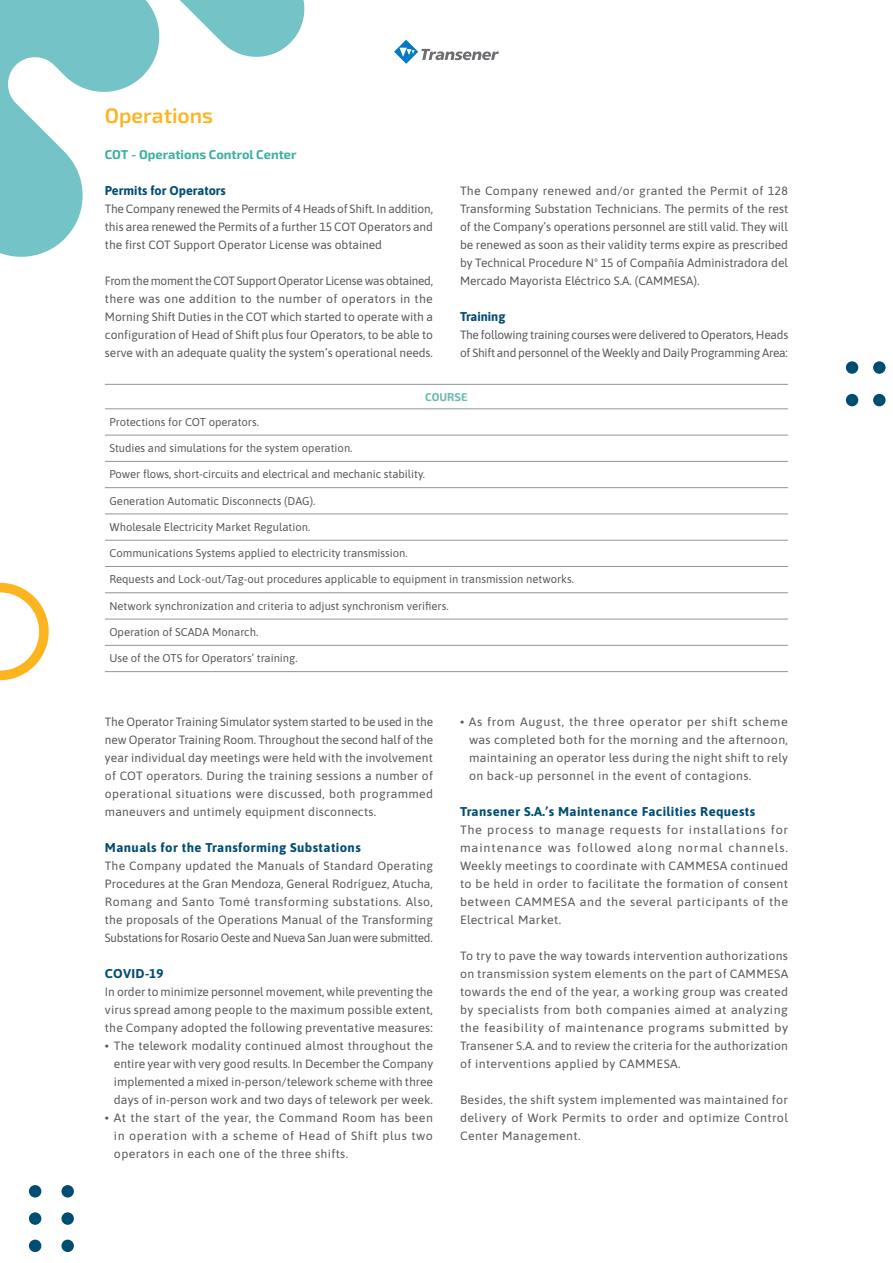
<style>
.page{position:relative;width:893px;height:1263px;background:#fff}
.page>*{position:absolute;margin:0;border:0;box-sizing:border-box;transform-origin:0 0}
.t1{font:600 21px "Exo 2";color:#fcb51e}
.t2{font:700 12.75px "Asap";letter-spacing:.03em;color:#004d74}
.t3{font:700 12.75px "Asap";color:#004d74}
.t4{font:700 12.75px "Exo 2";color:#3db0a1}
.t5{font:12px/18px "Asap";letter-spacing:.01em;color:#58595b;text-align:justify}
.t6{font:12px/18px "Asap";letter-spacing:.01em;color:#58595b;text-align:justify;scale:1.05 1}
.t7{font:12px/18px "Asap";letter-spacing:-.015em;color:#58595b}
.t8{font:11.25px "Asap";color:#58595b}
.t9{font:700 11.25px "Exo 2";color:#6dbcb1}
</style>
<div class="page">
<svg style="left:495px;top:51px;width:4px;height:4px"></svg>
<svg style="left:0;top:0;width:495px;height:257px"></svg>
<svg style="left:0;top:583px;width:49px;height:97px"></svg>
<div style="left:873px;top:361px;width:13px;height:13px;background:#004d74;border-radius:50%"></div>
<div style="left:873px;top:394px;width:13px;height:12px;background:#004d74;border-radius:50%"></div>
<div style="left:846px;top:361px;width:12px;height:13px;background:#004d74;border-radius:50%"></div>
<div style="left:846px;top:394px;width:12px;height:12px;background:#004d74;border-radius:50%"></div>
<div style="left:61px;top:1212px;width:13px;height:13px;background:#004d74;border-radius:50%"></div>
<div style="left:29px;top:1212px;width:12px;height:13px;background:#004d74;border-radius:50%"></div>
<div style="left:61px;top:1185px;width:13px;height:12px;background:#004d74;border-radius:50%"></div>
<div style="left:29px;top:1185px;width:12px;height:12px;background:#004d74;border-radius:50%"></div>
<div style="left:61px;top:1239px;width:13px;height:13px;background:#004d74;border-radius:50%"></div>
<div style="left:29px;top:1239px;width:12px;height:13px;background:#004d74;border-radius:50%"></div>
<hr style="left:105px;top:384px;width:683px;height:1px;background:#939598">
<hr style="left:105px;top:408px;width:683px;height:1px;background:#939598">
<hr style="left:105px;top:435px;width:683px;height:1px;background:#939598">
<hr style="left:105px;top:461px;width:683px;height:1px;background:#939598">
<hr style="left:105px;top:487px;width:683px;height:1px;background:#939598">
<hr style="left:105px;top:514px;width:683px;height:1px;background:#939598">
<hr style="left:105px;top:540px;width:683px;height:1px;background:#939598">
<hr style="left:105px;top:566px;width:683px;height:1px;background:#939598">
<hr style="left:105px;top:592px;width:683px;height:1px;background:#939598">
<hr style="left:105px;top:619px;width:683px;height:1px;background:#939598">
<hr style="left:105px;top:645px;width:683px;height:1px;background:#939598">
<hr style="left:105px;top:671px;width:683px;height:1px;background:#939598">
<h1 class="t1" style="left:105px;top:101px;width:110px">Operations</h1>
<p class="t4" style="left:105px;top:146px;width:193px">COT - Operations Control Center</p>
<p class="t3" style="left:105px;top:182px;width:122px">Permits for Operators</p>
<p class="t5" style="left:105px;top:199px;width:330px">The Company renewed the Permits of 4 Heads of Shift. In addition, this area renewed the Permits of a further 15 COT Operators and the first COT Support Operator License was obtained</p>
<p class="t5" style="left:105px;top:271px;width:330px">From the moment the COT Support Operator License was obtained, there was one addition to the number of operators in the Morning Shift Duties in the COT which started to operate with a configuration of Head of Shift plus four Operators, to be able to serve with an adequate quality the system’s operational needs.</p>
<p class="t9" style="left:425px;top:389px;width:44px">COURSE</p>
<p class="t8" style="left:109px;top:414px;width:151px">Protections for COT operators.</p>
<p class="t8" style="left:109px;top:440px;width:245px">Studies and simulations for the system operation.</p>
<p class="t8" style="left:109px;top:466px;width:317px">Power flows, short-circuits and electrical and mechanic stability.</p>
<p class="t8" style="left:109px;top:493px;width:207px">Generation Automatic Disconnects (DAG).</p>
<p class="t8" style="left:109px;top:519px;width:202px">Wholesale Electricity Market Regulation.</p>
<p class="t8" style="left:109px;top:545px;width:300px">Communications Systems applied to electricity transmission.</p>
<p class="t8" style="left:109px;top:572px;width:466px">Requests and Lock-out/Tag-out procedures applicable to equipment in transmission networks.</p>
<p class="t8" style="left:109px;top:598px;width:341px">Network synchronization and criteria to adjust synchronism verifiers.</p>
<p class="t8" style="left:109px;top:624px;width:150px">Operation of SCADA Monarch.</p>
<p class="t8" style="left:109px;top:650px;width:190px">Use of the OTS for Operators’ training.</p>
<p class="t5" style="left:460px;top:181px;width:330px">The Company renewed and/or granted the Permit of 128<br>Transforming Substation Technicians. The permits of the rest of the Company’s operations personnel are still valid. They will be renewed as soon as their validity terms expire as prescribed by Technical Procedure Nº 15 of Compañía Administradora del Mercado Mayorista Eléctrico S.A. (CAMMESA).</p>
<p class="t3" style="left:460px;top:308px;width:47px">Training</p>
<p class="t7" style="left:460px;top:325px;width:330px">The following training courses were delivered to Operators, Heads of Shift and personnel of the Weekly and Daily Programming Area:</p>
<p class="t5" style="left:105px;top:712px;width:330px">The Operator Training Simulator system started to be used in the new Operator Training Room. Throughout the second half of the year individual day meetings were held with the involvement of COT operators. During the training sessions a number of operational situations were discussed, both programmed maneuvers and untimely equipment disconnects.</p>
<p class="t2" style="left:105px;top:839px;width:257px">Manuals for the Transforming Substations</p>
<p class="t5" style="left:105px;top:856px;width:330px">The Company updated the Manuals of Standard Operating Procedures at the Gran Mendoza, General Rodríguez, Atucha, Romang and Santo Tomé transforming substations. Also, the proposals of the Operations Manual of the Transforming Substations for Rosario Oeste and Nueva San Juan were submitted.</p>
<p class="t2" style="left:105px;top:965px;width:60px">COVID-19</p>
<p class="t5" style="left:105px;top:982px;width:330px">In order to minimize personnel movement, while preventing the virus spread among people to the maximum possible extent, the Company adopted the following preventative measures:</p>
<p class="t5" style="left:114px;top:1036px;width:321px;text-indent:-9px">• The telework modality continued almost throughout the entire year with very good results. In December the Company implemented a mixed in-person/telework scheme with three days of in-person work and two days of telework per week.</p>
<p class="t5" style="left:114px;top:1108px;width:321px;text-indent:-9px">• At the start of the year, the Command Room has been in operation with a scheme of Head of Shift plus two operators in each one of the three shifts.</p>
<p class="t6" style="left:469px;top:712px;width:305px;text-indent:-9px">• As from August, the three operator per shift scheme was completed both for the morning and the afternoon, maintaining an operator less during the night shift to rely on back-up personnel in the event of contagions.</p>
<p class="t2" style="left:460px;top:803px;width:297px">Transener S.A.’s Maintenance Facilities Requests</p>
<p class="t6" style="left:460px;top:820px;width:314px">The process to manage requests for installations for maintenance was followed along normal channels.<br>Weekly meetings to coordinate with CAMMESA continued to be held in order to facilitate the formation of consent between CAMMESA and the several participants of the Electrical Market.</p>
<p class="t5" style="left:460px;top:946px;width:330px">To try to pave the way towards intervention authorizations on transmission system elements on the part of CAMMESA towards the end of the year, a working group was created by specialists from both companies aimed at analyzing the feasibility of maintenance programs submitted by Transener S.A. and to review the criteria for the authorization of interventions applied by CAMMESA.</p>
<p class="t5" style="left:460px;top:1090px;width:330px">Besides, the shift system implemented was maintained for delivery of Work Permits to order and optimize Control Center Management.</p>
</div>
